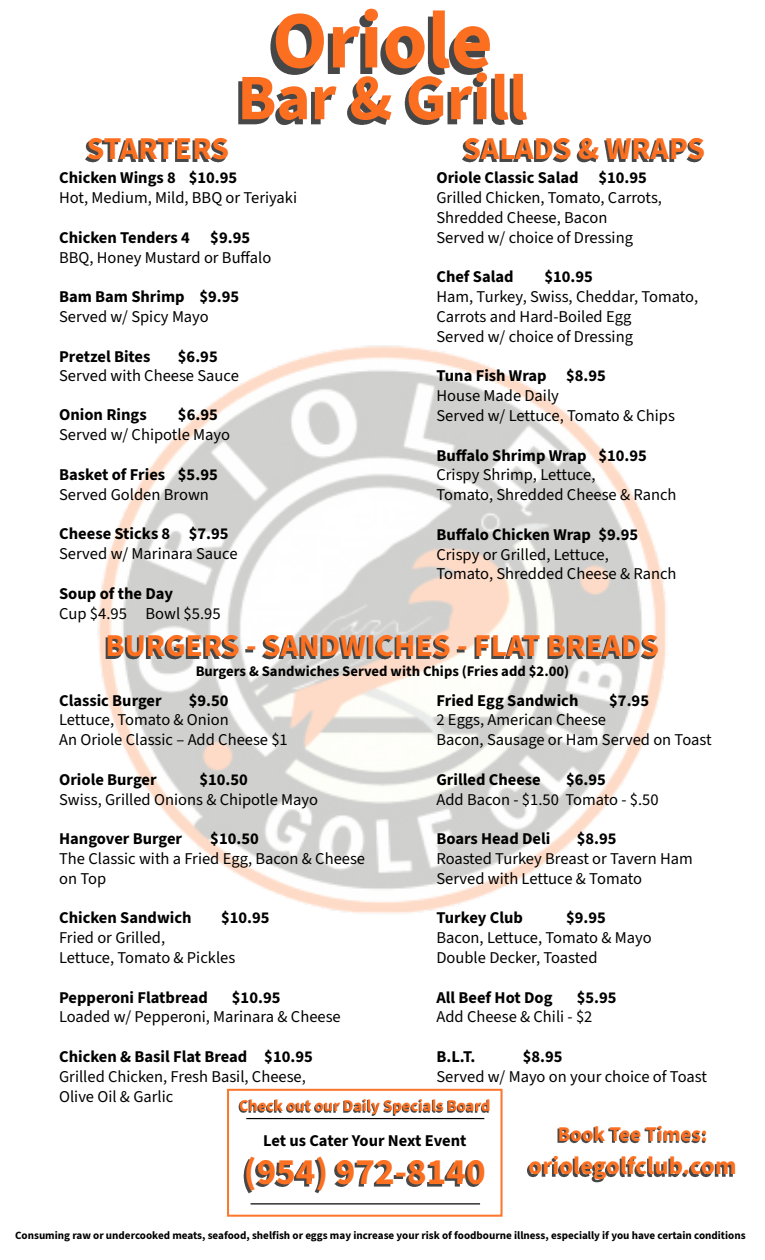
<style>
.page{position:relative;width:765px;height:1260px;background:#fff}
.page>*{position:absolute;margin:0;border:0;box-sizing:border-box;transform-origin:0 0}
.t1{font:700 81.25px "Source Sans 3";color:#fc6f21}
.t2{font:700 64.75px "Source Sans 3";color:#fc6f21}
.t3{font:700 37.25px "Source Sans 3";color:#fc7021}
.t4{font:700 31.75px "Source Sans 3";color:#fc7021}
.t5{font:700 31.75px "Source Sans 3";letter-spacing:-.015em;color:#fb7020}
.t6{font:700 25.12px "Source Sans 3";color:#fc7021}
.t7{font:700 21px "Source Sans 3";color:#fc6f21}
.t8{font:16.5px/19.8px "Source Sans 3";color:#000}
.t9{font:700 16.5px "Source Sans 3";color:#000}
.t10{font:700 16.5px "Source Sans 3";color:#fc6f21}
.t11{font:700 14.75px "Source Sans 3";color:#000}
.t12{font:700 11.12px "Source Sans 3";color:#000}
</style>
<div class="page">
<img style="left:98px;top:345px;width:568px;height:569px">
<img style="left:270px;top:14px;width:215px;height:33px">
<img style="left:238px;top:47px;width:286px;height:78px">
<img style="left:85px;top:124px;width:207px;height:39px">
<img style="left:428px;top:124px;width:275px;height:39px">
<img style="left:98px;top:621px;width:568px;height:54px">
<div style="left:227px;top:1089px;width:276px;height:128px;border:2px solid #fc6f21"></div>
<img style="left:227px;top:1093px;width:276px;height:28px">
<img style="left:557px;top:1127px;width:149px;height:17px">
<hr style="left:246px;top:1118px;width:238px;height:1px;background:#000">
<img style="left:560px;top:1158px;width:173px;height:25px">
<img style="left:227px;top:1143px;width:333px;height:63px">
<h1 class="t1" style="left:272px;top:-13px;width:222px">Oriole</h1>
<h2 class="t2" style="left:237px;top:55px;width:292px">Bar &amp; Grill</h2>
<h3 class="t5" style="left:87px;top:128px;width:144px">STARTERS</h3>
<h3 class="t4" style="left:463px;top:128px;width:243px">SALADS &amp; WRAPS</h3>
<p class="t9" style="left:59px;top:167px;width:180px">Chicken Wings 8 $10.95</p>
<p class="t8" style="left:59px;top:188px;width:240px">Hot, Medium, Mild, BBQ or Teriyaki</p>
<p class="t9" style="left:59px;top:226px;width:193px">Chicken Tenders 4 $9.95</p>
<p class="t8" style="left:59px;top:247px;width:214px">BBQ, Honey Mustard or Buffalo</p>
<p class="t9" style="left:59px;top:286px;width:182px">Bam Bam Shrimp $9.95</p>
<p class="t8" style="left:59px;top:307px;width:151px">Served w/ Spicy Mayo</p>
<p class="t9" style="left:59px;top:345px;width:93px">Pretzel Bites</p>
<p class="t9" style="left:178px;top:345px;width:41px">$6.95</p>
<p class="t8" style="left:59px;top:366px;width:181px">Served with Cheese Sauce</p>
<p class="t9" style="left:59px;top:404px;width:89px">Onion Rings</p>
<p class="t9" style="left:178px;top:404px;width:41px">$6.95</p>
<p class="t8" style="left:59px;top:425px;width:173px">Served w/ Chipotle Mayo</p>
<p class="t9" style="left:59px;top:464px;width:160px">Basket of Fries $5.95</p>
<p class="t8" style="left:59px;top:484px;width:151px">Served Golden Brown</p>
<p class="t9" style="left:59px;top:523px;width:171px">Cheese Sticks 8 $7.95</p>
<p class="t8" style="left:59px;top:544px;width:180px">Served w/ Marinara Sauce</p>
<p class="t9" style="left:59px;top:583px;width:116px">Soup of the Day</p>
<p class="t8" style="left:59px;top:604px;width:163px">Cup $4.95 Bowl $5.95</p>
<p class="t9" style="left:436px;top:167px;width:212px">Oriole Classic Salad $10.95</p>
<p class="t8" style="left:436px;top:188px;width:227px">Grilled Chicken, Tomato, Carrots,<br>Shredded Cheese, Bacon<br>Served w/ choice of Dressing</p>
<p class="t9" style="left:436px;top:266px;width:79px">Chef Salad</p>
<p class="t9" style="left:544px;top:266px;width:50px">$10.95</p>
<p class="t8" style="left:436px;top:287px;width:263px">Ham, Turkey, Swiss, Cheddar, Tomato,<br>Carrots and Hard-Boiled Egg<br>Served w/ choice of Dressing</p>
<p class="t9" style="left:436px;top:365px;width:171px">Tuna Fish Wrap $8.95</p>
<p class="t8" style="left:436px;top:386px;width:240px">House Made Daily<br>Served w/ Lettuce, Tomato &amp; Chips</p>
<p class="t9" style="left:436px;top:444px;width:212px">Buffalo Shrimp Wrap $10.95</p>
<p class="t8" style="left:436px;top:465px;width:242px">Crispy Shrimp, Lettuce,<br>Tomato, Shredded Cheese &amp; Ranch</p>
<p class="t9" style="left:436px;top:523px;width:203px">Buffalo Chicken Wrap $9.95</p>
<p class="t8" style="left:436px;top:544px;width:242px">Crispy or Grilled, Lettuce,<br>Tomato, Shredded Cheese &amp; Ranch</p>
<h3 class="t4" style="left:105px;top:625px;width:555px">BURGERS - SANDWICHES - FLAT BREADS</h3>
<p class="t9" style="left:59px;top:689px;width:104px">Classic Burger</p>
<p class="t9" style="left:189px;top:689px;width:41px">$9.50</p>
<p class="t8" style="left:59px;top:710px;width:230px">Lettuce, Tomato &amp; Onion<br>An Oriole Classic – Add Cheese $1</p>
<p class="t9" style="left:59px;top:769px;width:99px">Oriole Burger</p>
<p class="t9" style="left:200px;top:769px;width:50px">$10.50</p>
<p class="t8" style="left:59px;top:789px;width:261px">Swiss, Grilled Onions &amp; Chipotle Mayo</p>
<p class="t9" style="left:59px;top:828px;width:125px">Hangover Burger</p>
<p class="t9" style="left:210px;top:828px;width:50px">$10.50</p>
<p class="t8" style="left:59px;top:849px;width:308px">The Classic with a Fried Egg, Bacon &amp; Cheese on Top</p>
<p class="t9" style="left:59px;top:907px;width:134px">Chicken Sandwich</p>
<p class="t9" style="left:221px;top:907px;width:50px">$10.95</p>
<p class="t8" style="left:59px;top:928px;width:178px">Fried or Grilled,<br>Lettuce, Tomato &amp; Pickles</p>
<p class="t9" style="left:59px;top:986px;width:150px">Pepperoni Flatbread</p>
<p class="t9" style="left:232px;top:986px;width:50px">$10.95</p>
<p class="t8" style="left:59px;top:1007px;width:283px">Loaded w/ Pepperoni, Marinara &amp; Cheese</p>
<p class="t9" style="left:59px;top:1046px;width:255px">Chicken &amp; Basil Flat Bread $10.95</p>
<p class="t8" style="left:59px;top:1067px;width:248px">Grilled Chicken, Fresh Basil, Cheese,<br>Olive Oil &amp; Garlic</p>
<p class="t11" style="left:196px;top:662px;width:375px">Burgers &amp; Sandwiches Served with Chips (Fries add $2.00)</p>
<p class="t9" style="left:436px;top:689px;width:143px">Fried Egg Sandwich</p>
<p class="t9" style="left:609px;top:689px;width:41px">$7.95</p>
<p class="t8" style="left:436px;top:710px;width:277px">2 Eggs, American Cheese<br>Bacon, Sausage or Ham Served on Toast</p>
<p class="t9" style="left:436px;top:769px;width:106px">Grilled Cheese</p>
<p class="t9" style="left:566px;top:769px;width:41px">$6.95</p>
<p class="t8" style="left:436px;top:789px;width:224px">Add Bacon - $1.50 Tomato - $.50</p>
<p class="t9" style="left:436px;top:828px;width:115px">Boars Head Deli</p>
<p class="t9" style="left:577px;top:828px;width:41px">$8.95</p>
<p class="t8" style="left:436px;top:849px;width:258px">Roasted Turkey Breast or Tavern Ham<br>Served with Lettuce &amp; Tomato</p>
<p class="t9" style="left:436px;top:907px;width:88px">Turkey Club</p>
<p class="t9" style="left:566px;top:907px;width:41px">$9.95</p>
<p class="t8" style="left:436px;top:928px;width:217px">Bacon, Lettuce, Tomato &amp; Mayo<br>Double Decker, Toasted</p>
<p class="t9" style="left:436px;top:986px;width:118px">All Beef Hot Dog</p>
<p class="t9" style="left:577px;top:986px;width:41px">$5.95</p>
<p class="t8" style="left:436px;top:1007px;width:157px">Add Cheese &amp; Chili - $2</p>
<p class="t9" style="left:436px;top:1046px;width:40px">B.L.T.</p>
<p class="t9" style="left:523px;top:1046px;width:41px">$8.95</p>
<p class="t8" style="left:436px;top:1067px;width:272px">Served w/ Mayo on your choice of Toast</p>
<p class="t10" style="left:239px;top:1095px;width:253px">Check out our Daily Specials Board</p>
<p class="t9" style="left:263px;top:1130px;width:205px">Let us Cater Your Next Event</p>
<h3 class="t3" style="left:244px;top:1147px;width:243px">(954) 972-8140</h3>
<p class="t7" style="left:558px;top:1120px;width:151px">Book Tee Times:</p>
<h3 class="t6" style="left:529px;top:1150px;width:209px">oriolegolfclub.com</h3>
<p class="t12" style="left:15px;top:1228px;width:732px">Consuming raw or undercooked meats, seafood, shelfish or eggs may increase your risk of foodbourne illness, especially if you have certain conditions</p>
</div>
